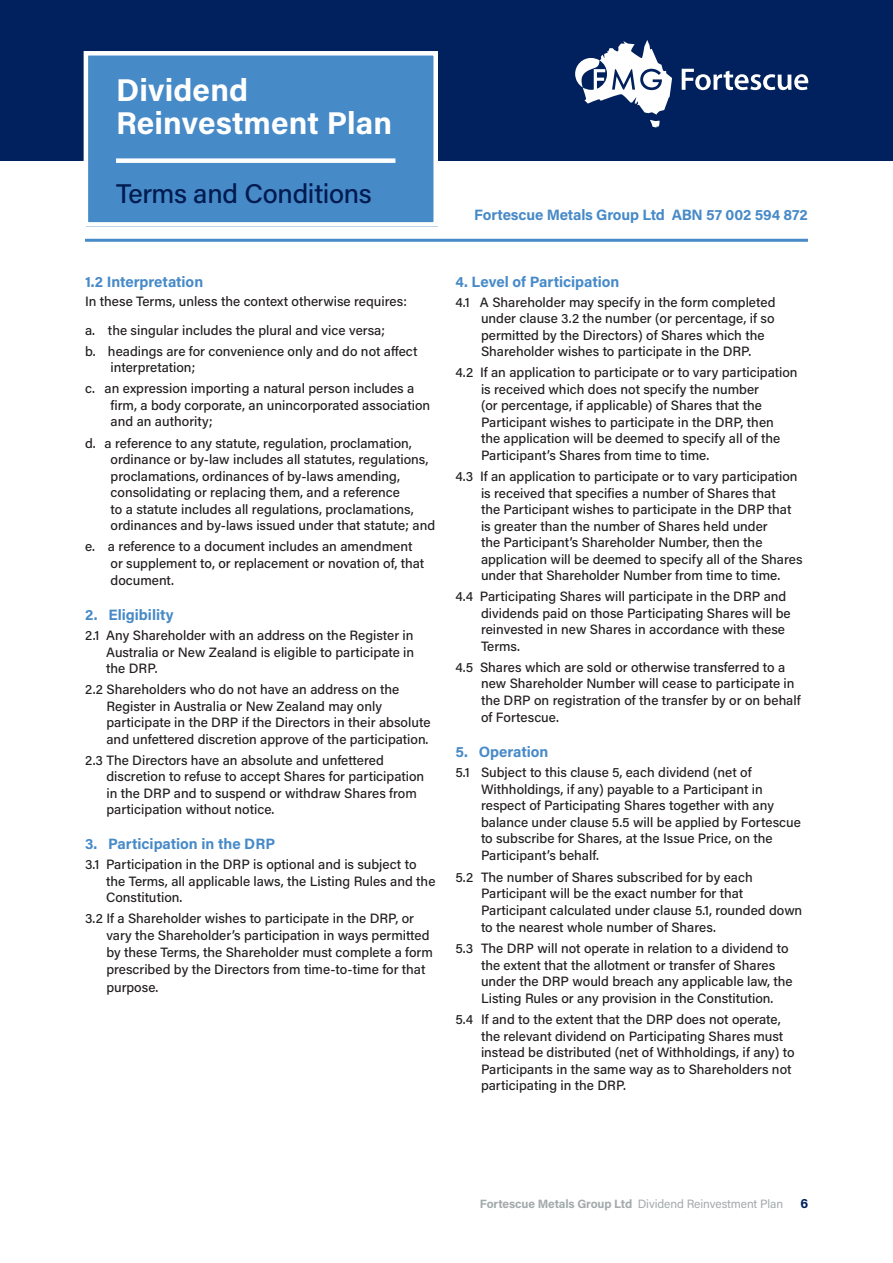
<style>
.page{position:relative;width:893px;height:1263px;background:#fff}
.page>*{position:absolute;margin:0;border:0;box-sizing:border-box;transform-origin:0 0}
.t1{font:700 31.5px/33.2px "Acumin Pro";letter-spacing:.005em;color:#fff}
.t2{font:500 27px "Acumin Pro";letter-spacing:-.01em;color:#001b50}
.Body_Sub{font:700 15px "Acumin Pro";letter-spacing:-.005em;color:#478ac8}
.Bullet_points_number{font:500 13.5px/16.5px "Acumin Pro";color:#231f20}
.Bullet_points{font:500 13.5px/16.5px "Acumin Pro";color:#231f20}
.Bullet_point_last_2{font:500 13.5px/16.5px "Acumin Pro";color:#231f20}
.body_copy{font:500 13.5px "Acumin Pro";color:#231f20}
.t3{font:700 13.5px "Acumin Pro";color:#00215d}
.t4{font:12px "Acumin Pro";letter-spacing:-.01em;color:#a3aaac}
.s1{font-weight:700}
</style>
<div class="page">
<div style="left:0;top:0;width:893px;height:161px;background:#00215d"></div>
<svg style="left:650px;top:120px;width:10px;height:8px"></svg>
<svg style="left:575px;top:40px;width:97px;height:74px"></svg>
<svg style="left:682px;top:69px;width:126px;height:21px"></svg>
<div style="left:87px;top:53px;width:351px;height:174px;background:#478ac8"></div>
<hr style="left:85px;top:239px;width:723px;height:3px;background:#478ac8">
<div style="left:116px;top:158px;width:279px;height:5px;background:#fff"></div>
<div style="left:84px;top:51px;width:354px;height:176px;border:4px solid #fff"></div>
<p class="t1" style="left:116px;top:72px;width:278px">Dividend<br>Reinvestment Plan</p>
<p class="t2" style="left:116px;top:174px;width:257px">Terms and Conditions</p>
<p class="Body_Sub" style="left:474px;top:204px;width:335px">Fortescue Metals Group Ltd ABN 57 002 594 872</p>
<p class="Body_Sub" style="left:85px;top:271px;width:120px">1.2 Interpretation</p>
<p class="body_copy" style="left:85px;top:292px;width:323px">In these Terms, unless the context otherwise requires:</p>
<p class="Bullet_points_number" style="left:85px;top:321px;width:302px">a. the singular includes the plural and vice versa;</p>
<p class="Bullet_points_number" style="left:111px;top:342px;width:308px;text-indent:-26px">b. headings are for convenience only and do not affect interpretation;</p>
<p class="Bullet_points_number" style="left:111px;top:380px;width:321px;text-indent:-26px">c. an expression importing a natural person includes a firm, a body corporate, an unincorporated association and an authority;</p>
<p class="Bullet_points_number" style="left:111px;top:434px;width:326px;text-indent:-26px">d. a reference to any statute, regulation, proclamation, ordinance or by-law includes all statutes, regulations, proclamations, ordinances of by-laws amending, consolidating or replacing them, and a reference<br>to a statute includes all regulations, proclamations, ordinances and by-laws issued under that statute; and</p>
<p class="Bullet_points_number" style="left:111px;top:538px;width:315px;text-indent:-26px">e. a reference to a document includes an amendment or supplement to, or replacement or novation of, that document.</p>
<p class="Body_Sub" style="left:85px;top:604px;width:90px">2. Eligibility</p>
<p class="Bullet_points" style="left:106px;top:626px;width:309px;text-align:justify;text-indent:-21px">2.1 Any Shareholder with an address on the Register in Australia or New Zealand is eligible to participate in the DRP.</p>
<p class="Bullet_points" style="left:106px;top:681px;width:326px;text-indent:-21px">2.2 Shareholders who do not have an address on the Register in Australia or New Zealand may only participate in the DRP if the Directors in their absolute and unfettered discretion approve of the participation.</p>
<p class="Bullet_point_last_2" style="left:106px;top:751px;width:319px;text-indent:-21px">2.3 The Directors have an absolute and unfettered discretion to refuse to accept Shares for participation in the DRP and to suspend or withdraw Shares from participation without notice.</p>
<p class="Body_Sub" style="left:85px;top:833px;width:192px">3. Participation in the DRP</p>
<p class="Bullet_points" style="left:106px;top:856px;width:331px;text-indent:-21px">3.1 Participation in the DRP is optional and is subject to the Terms, all applicable laws, the Listing Rules and the<br>Constitution.</p>
<p class="Bullet_points" style="left:106px;top:910px;width:328px;line-height:17.1px;text-indent:-21px">3.2 If a Shareholder wishes to participate in the DRP, or vary the Shareholder’s participation in ways permitted by these Terms, the Shareholder must complete a form prescribed by the Directors from time-to-time for that purpose.</p>
<p class="Body_Sub" style="left:455px;top:271px;width:165px">4. Level of Participation</p>
<p class="Bullet_points_number" style="left:481px;top:293px;width:296px;text-indent:-26px">4.1 A Shareholder may specify in the form completed under clause 3.2 the number (or percentage, if so permitted by the Directors) of Shares which the Shareholder wishes to participate in the DRP.</p>
<p class="Bullet_points_number" style="left:481px;top:364px;width:318px;text-indent:-26px">4.2 If an application to participate or to vary participation is received which does not specify the number<br>(or percentage, if applicable) of Shares that the Participant wishes to participate in the DRP, then<br>the application will be deemed to specify all of the Participant’s Shares from time to time.</p>
<p class="Bullet_points_number" style="left:481px;top:468px;width:323px;text-indent:-26px">4.3 If an application to participate or to vary participation is received that specifies a number of Shares that<br>the Participant wishes to participate in the DRP that is greater than the number of Shares held under<br>the Participant’s Shareholder Number, then the application will be deemed to specify all of the Shares under that Shareholder Number from time to time.</p>
<p class="Bullet_points_number" style="left:481px;top:588px;width:311px;text-indent:-26px">4.4 Participating Shares will participate in the DRP and dividends paid on those Participating Shares will be reinvested in new Shares in accordance with these Terms.</p>
<p class="Bullet_points_number" style="left:481px;top:658px;width:321px;text-indent:-26px">4.5 Shares which are sold or otherwise transferred to a new Shareholder Number will cease to participate in the DRP on registration of the transfer by or on behalf of Fortescue.</p>
<p class="Body_Sub" style="left:455px;top:741px;width:94px">5. Operation</p>
<p class="Bullet_points_number" style="left:481px;top:763px;width:321px;text-indent:-26px">5.1 Subject to this clause 5, each dividend (net of Withholdings, if any) payable to a Participant in respect of Participating Shares together with any balance under clause 5.5 will be applied by Fortescue to subscribe for Shares, at the Issue Price, on the Participant’s behalf.</p>
<p class="Bullet_points_number" style="left:481px;top:868px;width:323px;text-indent:-26px">5.2 The number of Shares subscribed for by each Participant will be the exact number for that Participant calculated under clause 5.1, rounded down to the nearest whole number of Shares.</p>
<p class="Bullet_points_number" style="left:481px;top:939px;width:313px;text-indent:-26px">5.3 The DRP will not operate in relation to a dividend to the extent that the allotment or transfer of Shares under the DRP would breach any applicable law, the Listing Rules or any provision in the Constitution.</p>
<p class="Bullet_points_number" style="left:481px;top:1011px;width:315px;text-indent:-26px">5.4 If and to the extent that the DRP does not operate, the relevant dividend on Participating Shares must instead be distributed (net of Withholdings, if any) to Participants in the same way as to Shareholders not participating in the DRP.</p>
<p class="t4" style="left:480px;top:1195px;width:305px"><span class="s1">Fortescue Metals Group Ltd</span> Dividend Reinvestment Plan</p>
<p class="t3" style="left:800px;top:1193px;width:9px">6</p>
</div>
